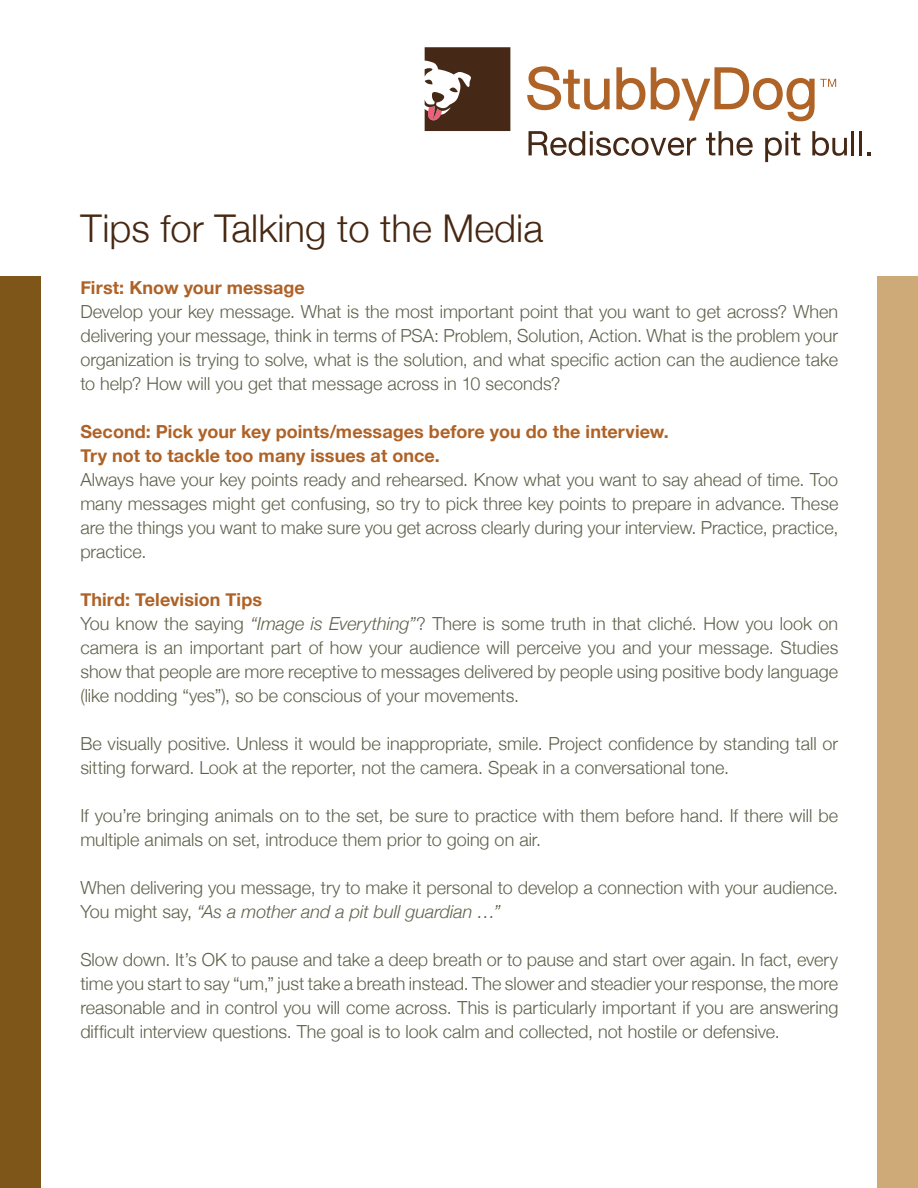
<style>
.page{position:relative;width:918px;height:1188px;background:#fff}
.page>*{position:absolute;margin:0;border:0;box-sizing:border-box;transform-origin:0 0}
.t1{font:300 38.25px "Helvetica Neue";color:#462813}
.t2{font:300 18px/24px "Helvetica Neue";color:#60614b}
.t3{font:700 18px/24px "Helvetica Neue";letter-spacing:.005em;color:#af6226}
.s1{font-weight:700;color:#af6226}
.s2{font-style:italic}
</style>
<div class="page">
<div style="left:0;top:276px;width:40px;height:912px;background:#7f5619"></div>
<svg style="left:527px;top:66px;width:83px;height:44px"></svg>
<svg style="left:616px;top:67px;width:29px;height:43px"></svg>
<svg style="left:529px;top:131px;width:167px;height:25px"></svg>
<svg style="left:706px;top:131px;width:47px;height:25px"></svg>
<svg style="left:765px;top:131px;width:35px;height:31px"></svg>
<svg style="left:812px;top:131px;width:35px;height:25px"></svg>
<hr style="left:851px;top:131px;width:3px;height:24px;background:#452815">
<hr style="left:859px;top:131px;width:3px;height:24px;background:#452815">
<svg style="left:867px;top:152px;width:4px;height:3px"></svg>
<svg style="left:425px;top:47px;width:85px;height:84px"></svg>
<svg style="left:651px;top:67px;width:185px;height:54px"></svg>
<div style="left:878px;top:276px;width:40px;height:912px;background:#ceaa78"></div>
<h1 class="t1" style="left:80px;top:205px;width:464px">Tips for Talking to the Media</h1>
<p class="t3" style="left:80px;top:275px;width:226px">First: Know your message</p>
<p class="t2" style="left:80px;top:299px;width:759px;text-align:justify">Develop your key message. What is the most important point that you want to get across? When delivering your message, think in terms of PSA: Problem, Solution, Action. What is the problem your organization is trying to solve, what is the solution, and what specific action can the audience take to help? How will you get that message across in 10 seconds?</p>
<p class="t3" style="left:80px;top:419px;width:590px">Second: Pick your key points/messages before you do the interview.<br>Try not to tackle too many issues at once.</p>
<p class="t2" style="left:80px;top:467px;width:760px;text-align:justify">Always have your key points ready and rehearsed. Know what you want to say ahead of time. Too many messages might get confusing, so try to pick three key points to prepare in advance. These are the things you want to make sure you get across clearly during your interview. Practice, practice, practice.</p>
<p class="t2" style="left:80px;top:587px;width:760px"><span class="s1">Third: Television Tips<br></span>You know the saying <span class="s2">“Image is Everything”</span>? There is some truth in that cliché. How you look on camera is an important part of how your audience will perceive you and your message. Studies show that people are more receptive to messages delivered by people using positive body language (like nodding “yes”), so be conscious of your movements.</p>
<p class="t2" style="left:80px;top:731px;width:759px">Be visually positive. Unless it would be inappropriate, smile. Project confidence by standing tall or sitting forward. Look at the reporter, not the camera. Speak in a conversational tone.</p>
<p class="t2" style="left:80px;top:803px;width:759px">If you’re bringing animals on to the set, be sure to practice with them before hand. If there will be multiple animals on set, introduce them prior to going on air.</p>
<p class="t2" style="left:80px;top:875px;width:759px">When delivering you message, try to make it personal to develop a connection with your audience.<br>You might say, <span class="s2">“As a mother and a pit bull guardian …”</span></p>
<p class="t2" style="left:80px;top:947px;width:760px;text-align:justify">Slow down. It’s OK to pause and take a deep breath or to pause and start over again. In fact, every time you start to say “um,” just take a breath instead. The slower and steadier your response, the more reasonable and in control you will come across. This is particularly important if you are answering difficult interview questions. The goal is to look calm and collected, not hostile or defensive.</p>
</div>
